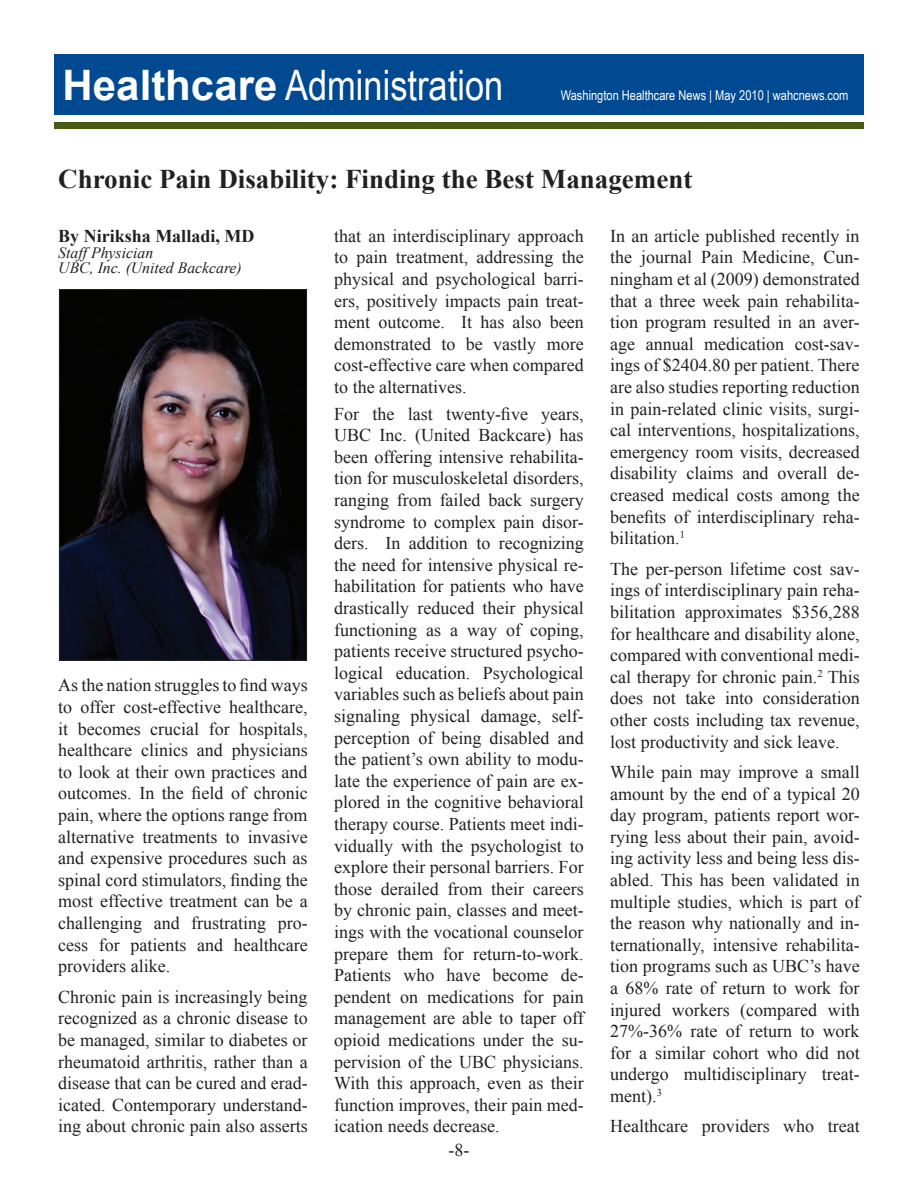
<style>
.page{position:relative;width:918px;height:1188px;background:#fff}
.page>*{position:absolute;margin:0;border:0;box-sizing:border-box;transform-origin:0 0}
.t1{font:42px "Arial Narrow";color:#fff}
.t2{font:700 27px "Times New Roman";color:#231f20}
.t3{font:18px/21.6px "Times New Roman";color:#231f20;text-align:justify}
.t4{font:700 18px "Times New Roman";color:#231f20}
.t5{font:italic 15.75px/15.8px "Times New Roman";color:#231f20}
.t6{font:13.5px "Arial Narrow";color:#fff}
.s1{font-family:"Arial";font-weight:700}
</style>
<div class="page">
<div style="left:54px;top:54px;width:810px;height:61px;background:#014990"></div>
<div style="left:54px;top:122px;width:810px;height:7px;background:#485b12"></div>
<img style="left:61px;top:291px;width:244px;height:367px">
<div style="left:59px;top:289px;width:248px;height:371px;border:1px solid #231f20"></div>
<h1 class="t1" style="left:63px;top:54px;width:442px"><span class="s1">Healthcare</span> Administration</h1>
<p class="t6" style="left:561px;top:85px;width:289px">Washington Healthcare News | May 2010 | wahcnews.com</p>
<h2 class="t2" style="left:58px;top:161px;width:636px">Chronic Pain Disability: Finding the Best Management</h2>
<p class="t4" style="left:58px;top:223px;width:198px">By Niriksha Malladi, MD</p>
<p class="t5" style="left:58px;top:244px;width:185px">Staff Physician<br>UBC, Inc. (United Backcare)</p>
<p class="t3" style="left:334px;top:225px;width:251px">that an interdisciplinary approach to pain treatment, addressing the physical and psychological barri&shy;ers, positively impacts pain treat&shy;ment outcome. It has also been demonstrated to be vastly more cost-effective care when compared to the alternatives.</p>
<p class="t3" style="left:334px;top:403px;width:251px">For the last twenty-five years, UBC Inc. (United Backcare) has been offering intensive rehabilita&shy;tion for musculoskeletal disorders, ranging from failed back surgery syndrome to complex pain disor&shy;ders. In addition to recognizing the need for intensive physical re&shy;habilitation for patients who have drastically reduced their physical functioning as a way of coping, patients receive structured psycho&shy;logical education. Psychological variables such as beliefs about pain signaling physical damage, self&shy;perception of being disabled and the patient’s own ability to modu&shy;late the experience of pain are ex&shy;plored in the cognitive behavioral therapy course. Patients meet indi&shy;vidually with the psychologist to explore their personal barriers. For those derailed from their careers by chronic pain, classes and meet&shy;ings with the vocational counselor prepare them for return-to-work.<br>Patients who have become de&shy;pendent on medications for pain management are able to taper off opioid medications under the su&shy;pervision of the UBC physicians.<br>With this approach, even as their function improves, their pain med&shy;ication needs decrease.</p>
<p class="t3" style="left:610px;top:225px;width:251px">In an article published recently in the journal Pain Medicine, Cun&shy;ningham et al (2009) demonstrated that a three week pain rehabilita&shy;tion program resulted in an aver&shy;age annual medication cost-sav&shy;ings of $2404.80 per patient. There are also studies reporting reduction in pain-related clinic visits, surgi&shy;cal interventions, hospitalizations, emergency room visits, decreased disability claims and overall de&shy;creased medical costs among the benefits of interdisciplinary reha&shy;bilitation.<sup>1</sup></p>
<p class="t3" style="left:610px;top:558px;width:251px">The per-person lifetime cost sav&shy;ings of interdisciplinary pain reha&shy;bilitation approximates $356,288 for healthcare and disability alone, compared with conventional medi&shy;cal therapy for chronic pain.<sup>2</sup> This does not take into consideration other costs including tax revenue, lost productivity and sick leave.</p>
<p class="t3" style="left:610px;top:761px;width:251px">While pain may improve a small amount by the end of a typical 20 day program, patients report wor&shy;rying less about their pain, avoid&shy;ing activity less and being less dis&shy;abled. This has been validated in multiple studies, which is part of the reason why nationally and in&shy;ternationally, intensive rehabilita&shy;tion programs such as UBC’s have a 68% rate of return to work for injured workers (compared with 27%-36% rate of return to work for a similar cohort who did not undergo multidisciplinary treat&shy;ment).<sup>3</sup></p>
<p class="t3" style="left:610px;top:1115px;width:251px">Healthcare providers who treat</p>
<p class="t3" style="left:58px;top:674px;width:251px">As the nation struggles to find ways to offer cost-effective healthcare, it becomes crucial for hospitals, healthcare clinics and physicians to look at their own practices and outcomes. In the field of chronic pain, where the options range from alternative treatments to invasive and expensive procedures such as spinal cord stimulators, finding the most effective treatment can be a challenging and frustrating pro&shy;cess for patients and healthcare providers alike.</p>
<p class="t3" style="left:58px;top:986px;width:251px">Chronic pain is increasingly being recognized as a chronic disease to be managed, similar to diabetes or rheumatoid arthritis, rather than a disease that can be cured and erad&shy;icated. Contemporary understand&shy;ing about chronic pain also asserts</p>
<p class="t3" style="left:449px;top:1138px;width:22px">-8-</p>
</div>
